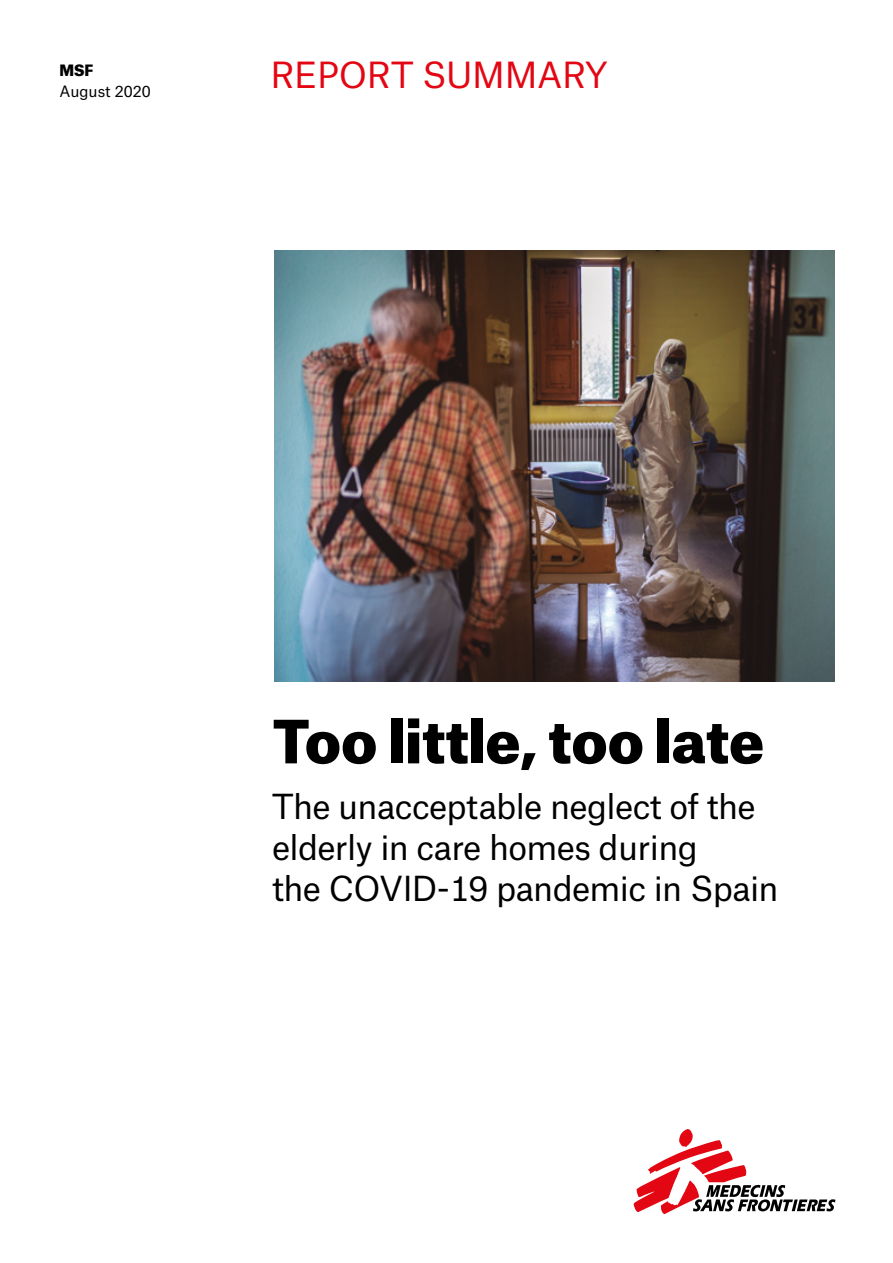
<style>
.page{position:relative;width:893px;height:1263px;background:#fff}
.page>*{position:absolute;margin:0;border:0;box-sizing:border-box;transform-origin:0 0}
.t1{font:900 57px "Atlas Grotesk TF";letter-spacing:-.01em;color:#000}
.t2{font:34.5px "Atlas Grotesk TF";letter-spacing:-.01em;color:#e30613}
.t3{font:33px/41.2px "Atlas Grotesk TF";letter-spacing:-.02em;color:#000}
.t4{font:15px "Atlas Grotesk TF";color:#000}
.t5{font:900 15px "Atlas Grotesk TF";color:#000}
</style>
<div class="page">
<img style="left:274px;top:250px;width:561px;height:431px">
<svg style="left:634px;top:1129px;width:201px;height:85px"></svg>
<p class="t5" style="left:60px;top:58px;width:36px">MSF</p>
<p class="t4" style="left:60px;top:79px;width:93px">August 2020</p>
<p class="t2" style="left:271px;top:47px;width:339px">REPORT SUMMARY</p>
<h1 class="t1" style="left:272px;top:694px;width:494px">Too little, too late</h1>
<p class="t3" style="left:272px;top:782px;width:508px">The unacceptable neglect of the elderly in care homes during<br>the COVID-19 pandemic in Spain</p>
</div>
